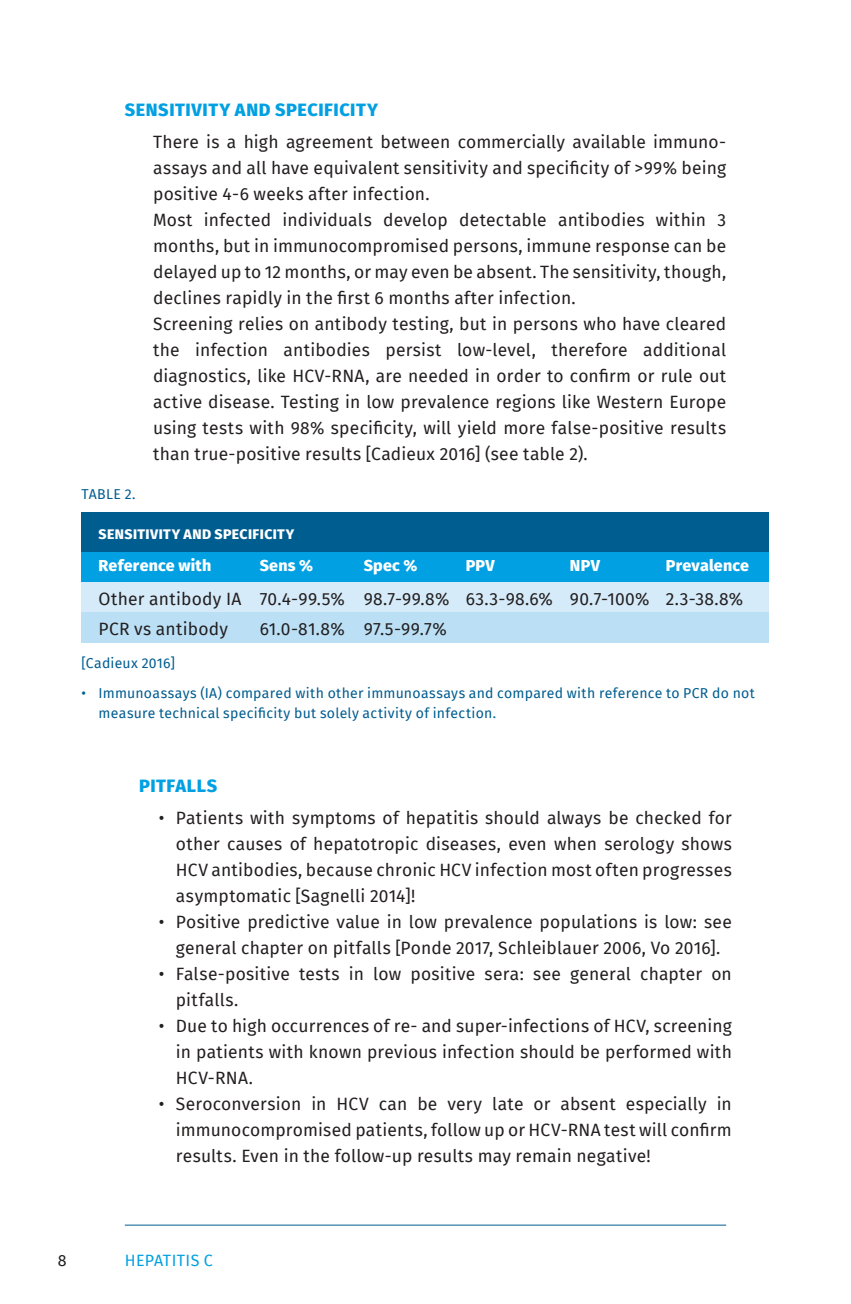
<style>
.page{position:relative;width:851px;height:1304px;background:#fff}
.page>*{position:absolute;margin:0;border:0;box-sizing:border-box;transform-origin:0 0}
.Tussenkop{font:800 18px "Fira Sans";letter-spacing:.03em;color:#00a0e2}
.platte_tekst{font:17.4px/26px "Fira Sans";letter-spacing:.015em;color:#231f20;text-align:justify}
.Tabel_kop{font:17.4px "Fira Sans";letter-spacing:.015em;color:#231f20}
.Tabel_kop-2{font:800 16px "Fira Sans";letter-spacing:.015em;color:#fff}
.t1{font:16px "Fira Sans";letter-spacing:.02em;color:#00a0e2}
.t2{font:16px "Fira Sans";color:#231f20}
.Tabel_kop-3{font:14px/20px "Fira Sans";letter-spacing:.02em;color:#005d90}
.Tabel_kop-4{font:800 14px "Fira Sans";letter-spacing:.03em;color:#fff}
.platte_tekst-2{font:14px "Fira Sans";letter-spacing:.03em;color:#005d90}
</style>
<div class="page">
<hr style="left:125px;top:1225px;width:601px;height:1px;background:#005d90">
<div style="left:81px;top:552px;width:688px;height:30px;background:#00a0e2"></div>
<div style="left:81px;top:582px;width:688px;height:31px;background:#d5ebf9"></div>
<div style="left:81px;top:613px;width:688px;height:30px;background:#bbe0f6"></div>
<div style="left:81px;top:513px;width:688px;height:39px;background:#005d90"></div>
<p class="Tussenkop" style="left:125px;top:94px;width:254px">SENSITIVITY AND SPECIFICITY</p>
<p class="platte_tekst" style="left:153px;top:129px;width:574px">There is a high agreement between commercially available immuno&shy;assays and all have equivalent sensitivity and specificity of &gt;99% being positive 4-6 weeks after infection.</p>
<p class="platte_tekst" style="left:153px;top:207px;width:574px">Most infected individuals develop detectable antibodies within 3 months, but in immunocompromised persons, immune response can be delayed up to 12 months, or may even be absent. The sensitivity, though, declines rapidly in the first 6 months after infection.</p>
<p class="platte_tekst" style="left:153px;top:311px;width:574px">Screening relies on antibody testing, but in persons who have cleared the infection antibodies persist low-level, therefore additional diagnostics, like HCV-RNA, are needed in order to confirm or rule out active disease. Testing in low prevalence regions like Western Europe using tests with 98% specificity, will yield more false-positive results than true-positive results [Cadieux 2016] (see table 2).</p>
<p class="platte_tekst-2" style="left:82px;top:484px;width:55px">TABLE 2.</p>
<p class="Tabel_kop-4" style="left:99px;top:522px;width:197px">SENSITIVITY AND SPECIFICITY</p>
<p class="Tabel_kop-2" style="left:99px;top:551px;width:114px">Reference with</p>
<p class="Tabel_kop-2" style="left:259px;top:551px;width:55px">Sens %</p>
<p class="Tabel_kop-2" style="left:363px;top:551px;width:55px">Spec %</p>
<p class="Tabel_kop-2" style="left:465px;top:551px;width:30px">PPV</p>
<p class="Tabel_kop-2" style="left:569px;top:551px;width:31px">NPV</p>
<p class="Tabel_kop-2" style="left:665px;top:551px;width:85px">Prevalence</p>
<p class="Tabel_kop" style="left:99px;top:585px;width:646px">Other antibody IA 70.4-99.5% 98.7-99.8% 63.3-98.6% 90.7-100% 2.3-38.8%</p>
<p class="Tabel_kop" style="left:99px;top:615px;width:131px">PCR vs antibody</p>
<p class="Tabel_kop" style="left:259px;top:615px;width:188px">61.0-81.8% 97.5-99.7%</p>
<p class="Tabel_kop-3" style="left:81px;top:652px;width:95px">[Cadieux 2016]</p>
<p class="Tabel_kop-3" style="left:99px;top:682px;width:657px;text-indent:-17px">• Immunoassays (IA) compared with other immunoassays and compared with reference to PCR do not measure technical specificity but solely activity of infection.</p>
<p class="Tussenkop" style="left:139px;top:770px;width:80px">PITFALLS</p>
<p class="platte_tekst" style="left:176px;top:805px;width:557px;text-indent:-17px">• Patients with symptoms of hepatitis should always be checked for other causes of hepatotropic diseases, even when serology shows HCV antibodies, because chronic HCV infection most often progresses asymptomatic [Sagnelli 2014]!</p>
<p class="platte_tekst" style="left:159px;top:909px;width:574px;text-align:center">• Positive predictive value in low prevalence populations is low: see general chapter on pitfalls [Ponde 2017, Schleiblauer 2006, Vo 2016].</p>
<p class="platte_tekst" style="left:176px;top:961px;width:557px;text-indent:-17px">• False-positive tests in low positive sera: see general chapter on pitfalls.</p>
<p class="platte_tekst" style="left:176px;top:1013px;width:557px;text-indent:-17px">• Due to high occurrences of re- and super-infections of HCV, screening in patients with known previous infection should be performed with HCV-RNA.</p>
<p class="platte_tekst" style="left:176px;top:1091px;width:557px;text-indent:-17px">• Seroconversion in HCV can be very late or absent especially in immunocompromised patients, follow up or HCV-RNA test will confirm results. Even in the follow-up results may remain negative!</p>
<p class="t2" style="left:58px;top:1249px;width:10px">8</p>
<p class="t1" style="left:125px;top:1249px;width:89px">HEPATITIS C</p>
</div>
